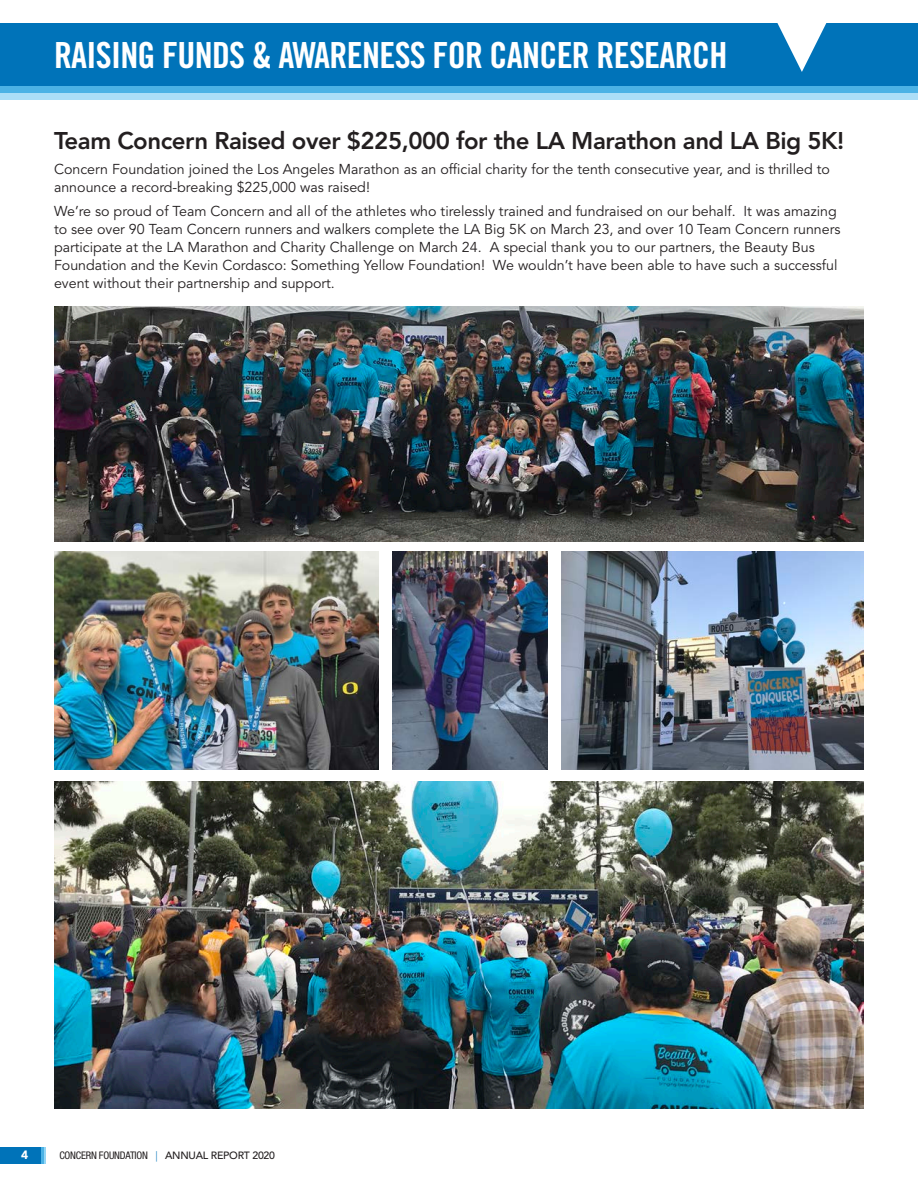
<style>
.page{position:relative;width:918px;height:1188px;background:#fff}
.page>*{position:absolute;margin:0;border:0;box-sizing:border-box;transform-origin:0 0}
.white_heads{font:36px "Trade Gothic LT Std Bd Cn 20";letter-spacing:-.02em;color:#fff}
.New_sub_heads{font:800 24px "Avenir LT Std";letter-spacing:-.02em;color:#231f20}
.body{font:14.25px/18px "Avenir LT Std";color:#231f20}
.t1{font:900 12px "Avenir LT Std";color:#fff}
.t2{font:condensed 10.5px "Helvetica Neue LT Std";letter-spacing:-.02em;color:#231f20}
.s1{font-family:"Avenir LT Std";font-weight:300;font-stretch:normal;color:#0073b9}
.s2{font-family:"Avenir LT Std";font-weight:500;font-stretch:normal}
</style>
<div class="page">
<img style="left:54px;top:307px;width:810px;height:234px">
<img style="left:54px;top:782px;width:810px;height:326px">
<img style="left:54px;top:552px;width:325px;height:217px">
<img style="left:392px;top:552px;width:156px;height:217px">
<img style="left:561px;top:552px;width:303px;height:217px">
<div style="left:0;top:1148px;width:46px;height:16px;background:#94d6f5"></div>
<div style="left:0;top:1148px;width:44px;height:16px;background:#4cb2e5"></div>
<div style="left:0;top:1148px;width:41px;height:16px;background:#0073b9"></div>
<div style="left:0;top:37px;width:918px;height:62px;background:#acdef7"></div>
<div style="left:0;top:30px;width:918px;height:63px;background:#4cb2e5"></div>
<div style="left:0;top:23px;width:918px;height:63px;background:#0073b9"></div>
<svg style="left:777px;top:23px;width:50px;height:49px"></svg>
<p class="white_heads" style="left:54px;top:33px;width:675px">RAISING FUNDS &amp; AWARENESS FOR CANCER RESEARCH</p>
<p class="New_sub_heads" style="left:54px;top:126px;width:792px">Team Concern Raised over $225,000 for the LA Marathon and LA Big 5K!</p>
<p class="body" style="left:54px;top:160px;width:777px">Concern Foundation joined the Los Angeles Marathon as an official charity for the tenth consecutive year, and is thrilled to announce a record-breaking $225,000 was raised!</p>
<p class="body" style="left:54px;top:203px;width:788px">We’re so proud of Team Concern and all of the athletes who tirelessly trained and fundraised on our behalf. It was amazing to see over 90 Team Concern runners and walkers complete the LA Big 5K on March 23, and over 10 Team Concern runners participate at the LA Marathon and Charity Challenge on March 24. A special thank you to our partners, the Beauty Bus Foundation and the Kevin Cordasco: Something Yellow Foundation! We wouldn’t have been able to have such a successful event without their partnership and support.</p>
<p class="t1" style="left:21px;top:1148px;width:9px">4</p>
<p class="t2" style="left:59px;top:1150px;width:217px">CONCERN FOUNDATION <span class="s1">|</span> <span class="s2">ANNUAL REPORT 2020</span></p>
</div>
